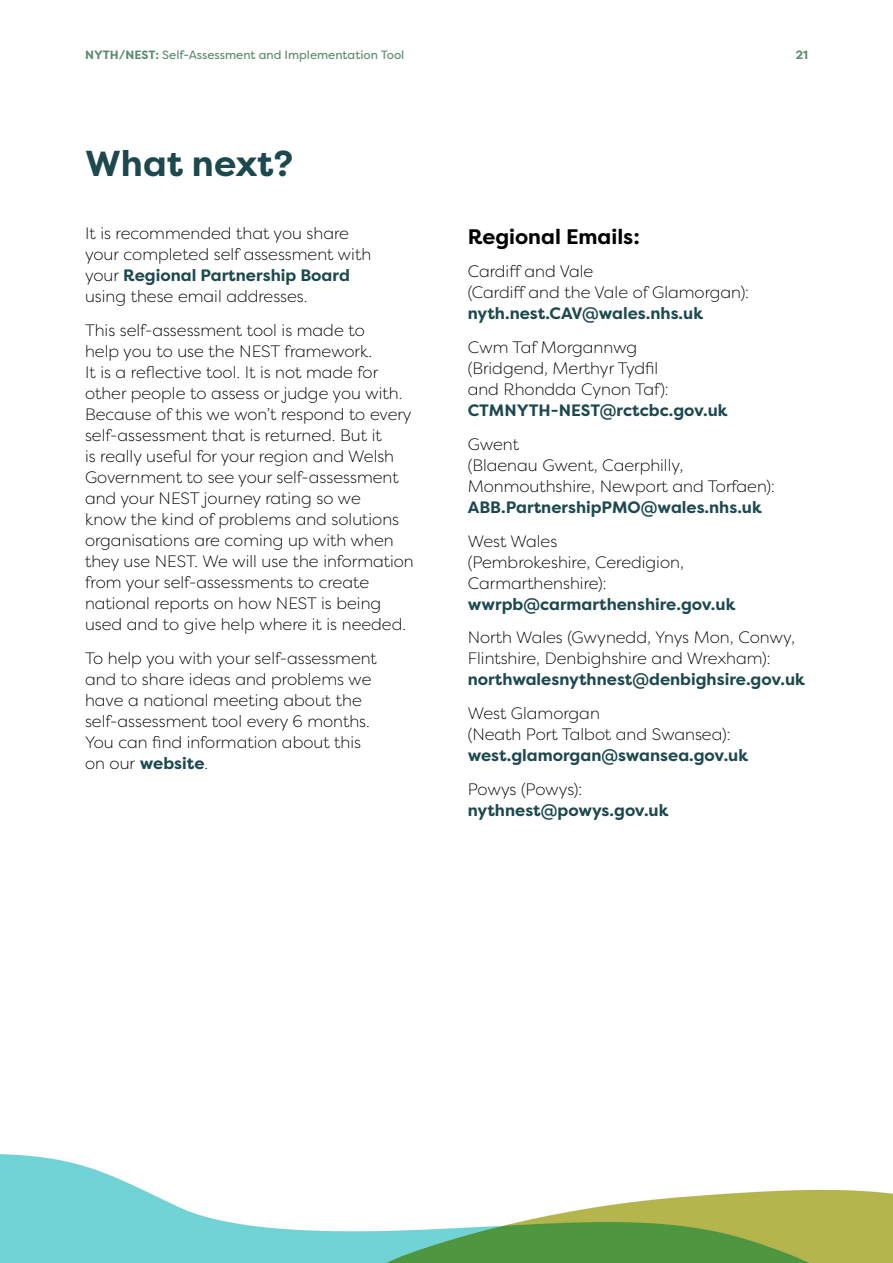
<style>
.page{position:relative;width:893px;height:1263px;background:#fff}
.page>*{position:absolute;margin:0;border:0;box-sizing:border-box;transform-origin:0 0}
.H1_Headings{font:700 36px "Filson Pro";color:#1d494e}
.H2_headings{font:700 21px "Filson Pro";color:#000}
.Body_Text{font:300 16.5px/21px "Filson Pro";color:#000}
.Body_Text-2{font:700 16.5px/21px "Filson Pro";color:#1d494e}
.t1{font:12px "Filson Pro";color:#5b896e}
.t2{font:700 12px "Filson Pro";color:#5b896e}
.s1{font-weight:700}
.s2{font-weight:700;color:#1d494e}
.s3{font-weight:300;color:#000}
</style>
<div class="page">
<img style="left:0;top:1154px;width:893px;height:109px">
<p class="t1" style="left:85px;top:46px;width:321px"><span class="s1">NYTH/NEST:</span> Self-Assessment and Implementation Tool</p>
<p class="t2" style="left:796px;top:48px;width:14px">21</p>
<h1 class="H1_Headings" style="left:85px;top:141px;width:210px">What next?</h1>
<p class="Body_Text" style="left:85px;top:223px;width:288px">It is recommended that you share your completed self assessment with your <span class="s2">Regional Partnership Board </span>using these email addresses.</p>
<p class="Body_Text" style="left:85px;top:319px;width:330px">This self-assessment tool is made to<br>help you to use the NEST framework.<br>It is a reflective tool. It is not made for other people to assess or judge you with.<br>Because of this we won’t respond to every self-assessment that is returned. But it<br>is really useful for your region and Welsh Government to see your self-assessment and your NEST journey rating so we<br>know the kind of problems and solutions organisations are coming up with when they use NEST. We will use the information from your self-assessments to create national reports on how NEST is being used and to give help where it is needed.</p>
<p class="Body_Text" style="left:85px;top:647px;width:293px">To help you with your self-assessment and to share ideas and problems we have a national meeting about the self‑assessment tool every 6 months.<br>You can find information about this on our <span class="s2">website</span>.</p>
<p class="H2_headings" style="left:468px;top:223px;width:174px">Regional Emails:</p>
<p class="Body_Text" style="left:468px;top:261px;width:283px">Cardiff and Vale<br>(Cardiff and the Vale of Glamorgan): <span class="s2">nyth.nest.CAV@wales.nhs.uk</span></p>
<p class="Body_Text" style="left:468px;top:336px;width:262px">Cwm Taf Morgannwg<br>(Bridgend, Merthyr Tydfil<br>and Rhondda Cynon Taf):<br><span class="s2">CTMNYTH-NEST@rctcbc.gov.uk</span></p>
<p class="Body_Text" style="left:468px;top:433px;width:309px">Gwent<br>(Blaenau Gwent, Caerphilly,<br>Monmouthshire, Newport and Torfaen):<br><span class="s2">ABB.PartnershipPMO@wales.nhs.uk</span></p>
<p class="Body_Text" style="left:468px;top:530px;width:269px">West Wales<br>(Pembrokeshire, Ceredigion,<br>Carmarthenshire): <span class="s2">wwrpb@carmarthenshire.gov.uk</span></p>
<p class="Body_Text" style="left:468px;top:627px;width:339px">North Wales (Gwynedd, Ynys Mon, Conwy,<br>Flintshire, Denbighshire and Wrexham): <span class="s2">northwalesnythnest@denbighsire.gov.uk</span></p>
<p class="Body_Text" style="left:468px;top:702px;width:282px">West Glamorgan<br>(Neath Port Talbot and Swansea): <span class="s2">west.glamorgan@swansea.gov.uk</span></p>
<p class="Body_Text-2" style="left:468px;top:779px;width:202px"><span class="s3">Powys (Powys): </span>nythnest@powys.gov.uk</p>
</div>
